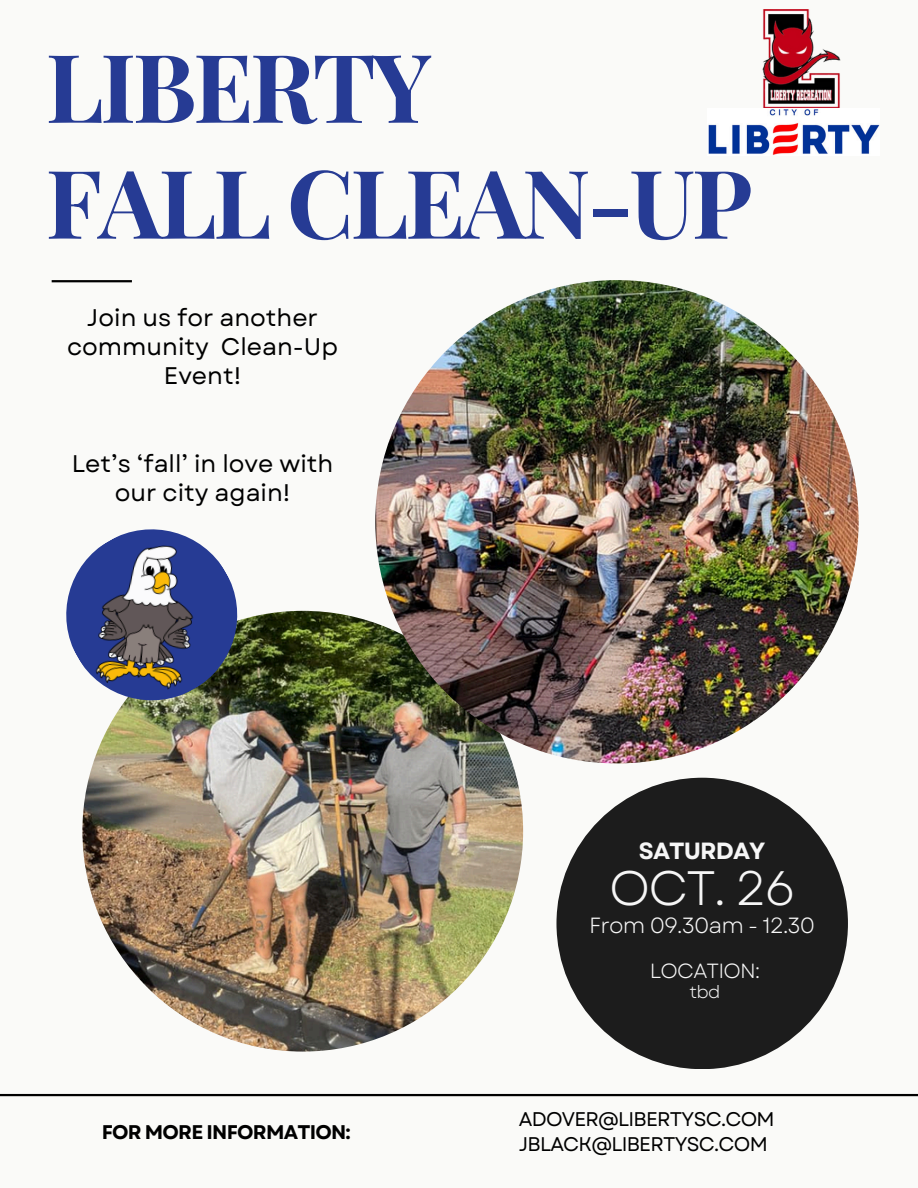
<style>
.page{position:relative;width:918px;height:1188px;background:#fafaf8}
.page>*{position:absolute;margin:0;border:0;box-sizing:border-box;transform-origin:0 0}
.t1{font:700 94.95px/115.8px "Playfair Display";letter-spacing:-.035em;color:#263b94}
.t2{font:48.3px "Garet";color:#f6f6f6}
.t3{font:24px/29.2px "Garet";color:#000;text-align:center}
.t4{font:700 23.4px "Garet";letter-spacing:-.04em;color:#f6f6f6}
.t5{font:21.9px "Garet";letter-spacing:-.04em;color:#f6f6f6}
.t6{font:20.55px "Garet";letter-spacing:-.04em;color:#f6f6f6}
.t7{font:19.8px/24.3px "Garet";letter-spacing:-.04em;color:#000}
.t8{font:700 19.8px "Garet";letter-spacing:-.04em;color:#000}
.t9{font:17.55px "Garet";color:#f6f6f6}
</style>
<div class="page">
<img style="left:82px;top:611px;width:441px;height:441px;border-radius:50%">
<img style="left:375px;top:280px;width:484px;height:483px;border-radius:50%">
<hr style="left:52px;top:280px;width:80px;height:2px;background:#000">
<hr style="left:0;top:1094px;width:918px;height:2px;background:#000">
<div style="left:556px;top:778px;width:292px;height:291px;background:#1c1c1c;border-radius:50%"></div>
<img style="left:66px;top:529px;width:183px;height:183px">
<img style="left:762px;top:10px;width:79px;height:98px">
<img style="left:708px;top:109px;width:172px;height:46px">
<img style="left:79px;top:531px;width:137px;height:169px">
<h1 class="t1" style="left:46px;top:26px;width:708px">LIBERTY<br>FALL CLEAN-UP</h1>
<p class="t3" style="left:67px;top:303px;width:273px">Join us for another community Clean-Up<br>Event!</p>
<p class="t3" style="left:72px;top:449px;width:263px">Let’s ‘fall’ in love with our city again!</p>
<h3 class="t8" style="left:102px;top:1117px;width:251px">FOR MORE INFORMATION:</h3>
<h4 class="t4" style="left:639px;top:834px;width:128px">SATURDAY</h4>
<h6 class="t2" style="left:609px;top:853px;width:188px">OCT. 26</h6>
<p class="t5" style="left:589px;top:909px;width:228px">From 09.30am - 12.30</p>
<h5 class="t6" style="left:650px;top:956px;width:112px">LOCATION:</h5>
<h2 class="t9" style="left:689px;top:980px;width:33px">tbd</h2>
<h6 class="t7" style="left:519px;top:1107px;width:257px">ADOVER@LIBERTYSC.COM<br>JBLACK@LIBERTYSC.COM</h6>
</div>
